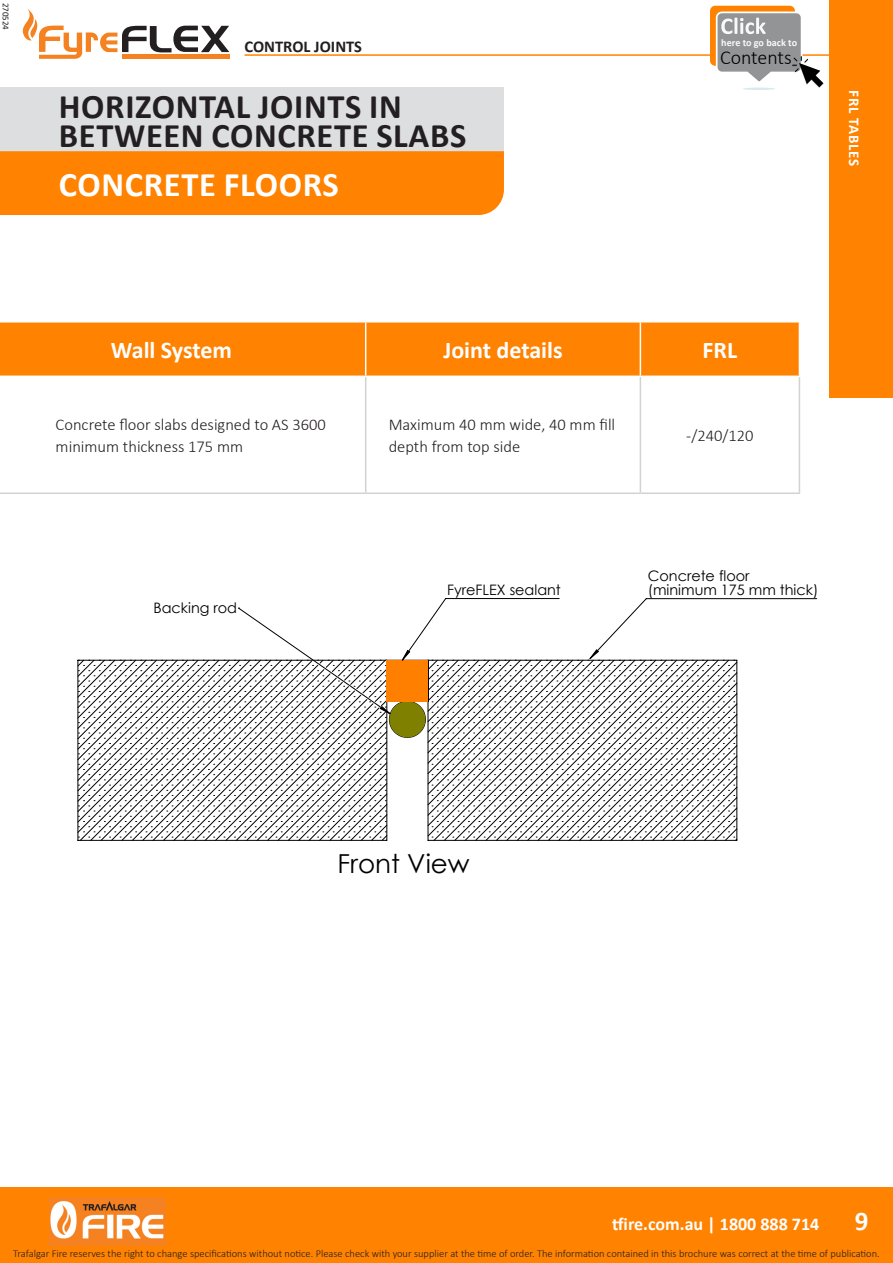
<style>
.page{position:relative;width:893px;height:1263px;background:#fff}
.page>*{position:absolute;margin:0;border:0;box-sizing:border-box;transform-origin:0 0}
.t1{font:700 34.5px/28.5px "Calibri";letter-spacing:.02em;color:#231f20}
.t2{font:700 34.5px "Calibri";letter-spacing:.02em;color:#fff}
.t3{font:700 27px "Calibri";color:#fff}
.t4{font:26.1px "Century Gothic";color:#000}
.t5{font:700 24px "Calibri";color:#fff}
.t6{font:300 19.95px "Calibri";color:#000}
.t7{font:700 18px "Calibri";color:#fff}
.t8{font:300 16.5px/22.5px "Calibri";color:#231f20}
.t9{font:700 16.5px "Calibri";color:#231f20}
.t10{font:700 15px "Calibri";letter-spacing:.05em;color:#fff}
.t11{font:14.4px/14px "Century Gothic";color:#000}
.t12{font:300 10.5px "Calibri";color:#231f20}
.t13{font:700 10.2px "Calibri";color:#f7fafb}
.t14{font:9px "Calibri";color:#231f20}
</style>
<div class="page">
<div style="left:0;top:88px;width:504px;height:64px;background:#dddee0"></div>
<div style="left:0;top:151px;width:504px;height:64px;background:#ff8200"></div>
<div style="left:0;top:1187px;width:893px;height:76px;background:#ff8200"></div>
<img style="left:50px;top:1197px;width:116px;height:48px">
<hr style="left:244px;top:54px;width:587px;height:2px;background:#ff8200">
<div style="left:829px;top:0;width:64px;height:398px;background:#ff8200"></div>
<svg style="left:77px;top:659px;width:98px;height:182px"></svg>
<svg style="left:175px;top:598px;width:642px;height:243px"></svg>
<hr style="left:46px;top:561px;width:1px;height:322px;background:#c0c0c0">
<hr style="left:46px;top:561px;width:793px;height:1px;background:#c0c0c0">
<hr style="left:46px;top:1262px;width:793px;height:1px;background:#c0c0c0">
<hr style="left:892px;top:561px;width:1px;height:322px;background:#c0c0c0">
<svg style="left:380px;top:649px;width:219px;height:88px"></svg>
<div style="left:751px;top:788px;width:116px;height:142px;background:#fff"></div>
<hr style="left:743px;top:88px;width:32px;height:2px;background:#d8e9ef;border-radius:50%">
<svg style="left:710px;top:6px;width:113px;height:82px"></svg>
<svg style="left:23px;top:9px;width:206px;height:50px"></svg>
<hr style="left:122px;top:55px;width:108px;height:4px;background:#f58220">
<div style="left:0;top:323px;width:799px;height:53px;background:#ff8200"></div>
<hr style="left:365px;top:377px;width:1px;height:115px;background:#d1d2d4">
<hr style="left:640px;top:377px;width:1px;height:115px;background:#d1d2d4">
<hr style="left:799px;top:377px;width:1px;height:115px;background:#d1d2d4">
<hr style="left:0;top:492px;width:366px;height:2px;background:#d1d2d4">
<hr style="left:366px;top:492px;width:274px;height:2px;background:#d1d2d4">
<hr style="left:640px;top:492px;width:160px;height:2px;background:#d1d2d4">
<hr style="left:365px;top:323px;width:1px;height:53px;background:#fff">
<hr style="left:640px;top:323px;width:1px;height:53px;background:#fff">
<p class="t14" style="left:12px;top:3px;width:29px;rotate:90deg">270524</p>
<h3 class="t9" style="left:244px;top:35px;width:119px">CONTROL JOINTS</h3>
<p class="t1" style="left:59px;top:92px;width:409px">HORIZONTAL JOINTS IN<br>BETWEEN CONCRETE SLABS</p>
<p class="t2" style="left:59px;top:160px;width:281px">CONCRETE FLOORS</p>
<p class="t13" style="left:721px;top:35px;width:77px">here to go back to</p>
<h3 class="t6" style="left:720px;top:45px;width:73px">Contents</h3>
<p class="t10" style="left:865px;top:90px;width:77px;rotate:90deg">FRL TABLES</p>
<p class="t5" style="left:111px;top:333px;width:123px">Wall System</p>
<p class="t5" style="left:443px;top:333px;width:121px">Joint details</p>
<p class="t5" style="left:703px;top:333px;width:36px">FRL</p>
<p class="t8" style="left:56px;top:413px;width:272px">Concrete floor slabs designed to AS 3600 minimum thickness 175 mm</p>
<p class="t8" style="left:389px;top:413px;width:228px">Maximum 40 mm wide, 40 mm fill depth from top side</p>
<p class="t8" style="left:686px;top:424px;width:69px">-/240/120</p>
<p class="t11" style="left:153px;top:601px;width:85px">Backing rod</p>
<p class="t11" style="left:447px;top:583px;width:115px">FyreFLEX sealant</p>
<p class="t11" style="left:648px;top:569px;width:172px">Concrete floor (minimum 175 mm thick)</p>
<p class="t4" style="left:338px;top:846px;width:134px">Front View</p>
<h3 class="t7" style="left:612px;top:1211px;width:209px">tfire.com.au | 1800 888 714</h3>
<h2 class="t3" style="left:855px;top:1202px;width:15px">9</h2>
<p class="t12" style="left:13px;top:1247px;width:868px">Trafalgar Fire reserves the right to change specifications without notice. Please check with your supplier at the time of order. The information contained in this brochure was correct at the time of publication.</p>
</div>
